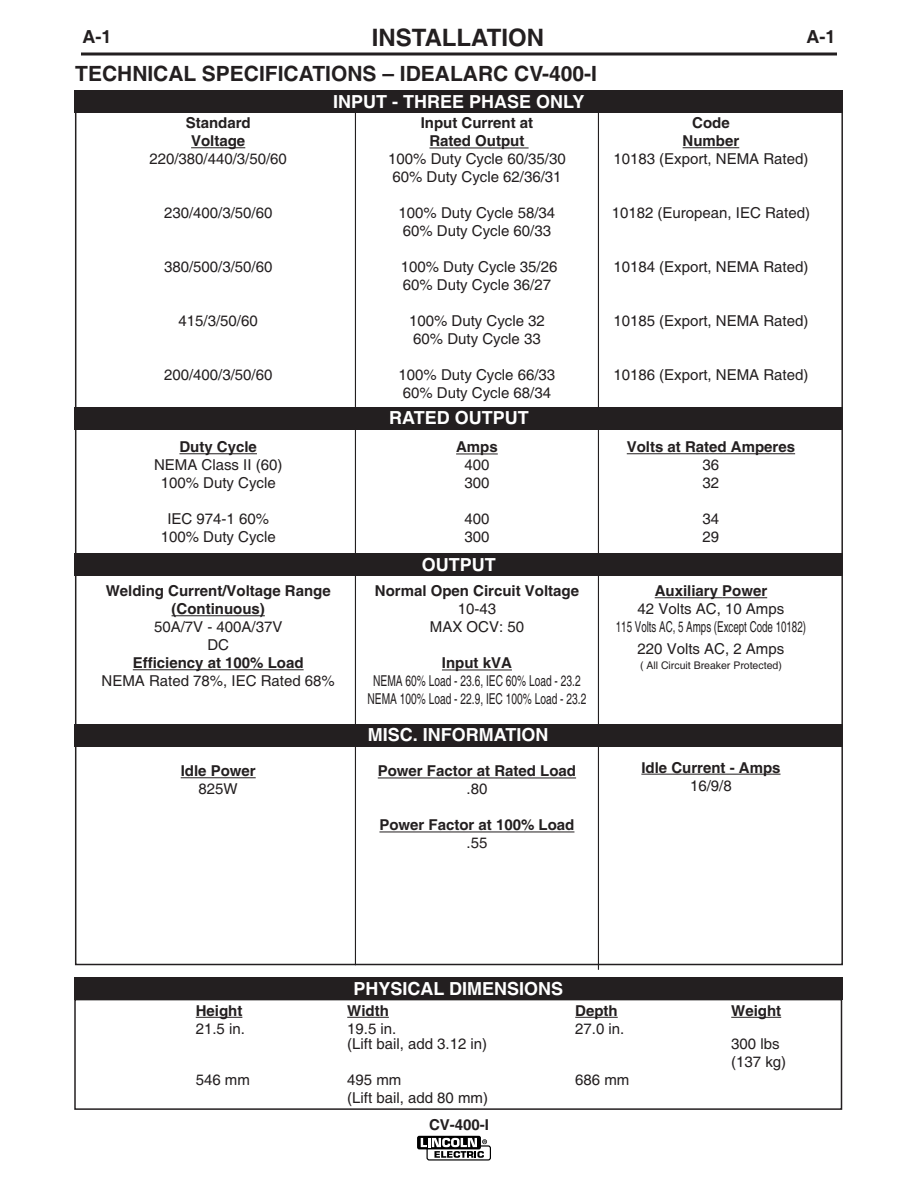
<style>
.page{position:relative;width:918px;height:1188px;background:#fff}
.page>*{position:absolute;margin:0;border:0;box-sizing:border-box;transform-origin:0 0}
.t1{font:700 24px "Helvetica";color:#231f20}
.t2{font:700 21px "Helvetica";color:#231f20}
.t3{font:700 18px "Helvetica";color:#fff}
.t4{font:700 18px "Helvetica";color:#231f20}
.t5{font:15px/18px "Helvetica";color:#231f20}
.t6{font:700 15px/18px "Helvetica";color:#231f20;text-align:center}
.t7{font:15px/18px "Helvetica";color:#231f20;text-align:center;scale:.68 1}
.t8{font:10.5px "Helvetica";color:#231f20}
</style>
<div class="page">
<svg style="left:81px;top:52px;width:756px;height:4px;background:#595657"></svg>
<svg style="left:417px;top:1136px;width:64px;height:13px"></svg>
<svg style="left:421px;top:1138px;width:70px;height:23px"></svg>
<hr style="left:683px;top:147px;width:56px;height:1px;background:#231f20">
<hr style="left:627px;top:453px;width:168px;height:1px;background:#231f20">
<hr style="left:655px;top:597px;width:67px;height:1px;background:#231f20">
<hr style="left:722px;top:597px;width:45px;height:1px;background:#231f20">
<hr style="left:641px;top:774px;width:140px;height:1px;background:#231f20">
<hr style="left:429px;top:148px;width:100px;height:1px;background:#231f20">
<hr style="left:456px;top:454px;width:42px;height:1px;background:#231f20">
<hr style="left:442px;top:670px;width:70px;height:1px;background:#231f20">
<hr style="left:378px;top:778px;width:198px;height:1px;background:#231f20">
<hr style="left:379px;top:832px;width:195px;height:1px;background:#231f20">
<hr style="left:191px;top:147px;width:54px;height:1px;background:#231f20">
<hr style="left:179px;top:453px;width:78px;height:1px;background:#231f20">
<hr style="left:172px;top:615px;width:93px;height:1px;background:#231f20">
<hr style="left:133px;top:669px;width:171px;height:1px;background:#231f20">
<hr style="left:181px;top:777px;width:75px;height:1px;background:#231f20">
<div style="left:75px;top:90px;width:768px;height:22px;background:#231f20"></div>
<div style="left:75px;top:407px;width:768px;height:22px;background:#231f20"></div>
<div style="left:75px;top:554px;width:768px;height:22px;background:#231f20"></div>
<div style="left:74px;top:724px;width:768px;height:22px;background:#231f20"></div>
<hr style="left:355px;top:112px;width:1px;height:853px;background:#231f20">
<hr style="left:598px;top:112px;width:1px;height:858px;background:#231f20">
<hr style="left:196px;top:1017px;width:46px;height:1px;background:#231f20">
<hr style="left:347px;top:1017px;width:42px;height:1px;background:#231f20">
<hr style="left:575px;top:1017px;width:43px;height:1px;background:#231f20">
<hr style="left:731px;top:1017px;width:50px;height:1px;background:#231f20">
<div style="left:74px;top:999px;width:768px;height:111px;border:2px solid #231f20"></div>
<div style="left:74px;top:977px;width:768px;height:23px;background:#231f20"></div>
<p class="t4" style="left:83px;top:30px;width:30px">A-1</p>
<h1 class="t1" style="left:372px;top:28px;width:174px">INSTALLATION</h1>
<h2 class="t2" style="left:75px;top:66px;width:523px">TECHNICAL SPECIFICATIONS – IDEALARC CV-400-I</h2>
<p class="t6" style="left:186px;top:115px;width:66px">Standard<br>Voltage</p>
<p class="t5" style="left:149px;top:151px;width:139px">220/380/440/3/50/60</p>
<p class="t5" style="left:164px;top:205px;width:110px">230/400/3/50/60</p>
<p class="t5" style="left:164px;top:259px;width:110px">380/500/3/50/60</p>
<p class="t5" style="left:179px;top:313px;width:81px">415/3/50/60</p>
<p class="t5" style="left:164px;top:367px;width:110px">200/400/3/50/60</p>
<p class="t3" style="left:333px;top:95px;width:253px">INPUT - THREE PHASE ONLY</p>
<p class="t6" style="left:421px;top:115px;width:114px">Input Current at<br>Rated Output</p>
<p class="t5" style="left:388px;top:152px;width:179px">100% Duty Cycle 60/35/30<br>60% Duty Cycle 62/36/31</p>
<p class="t5" style="left:399px;top:206px;width:158px">100% Duty Cycle 58/34<br>60% Duty Cycle 60/33</p>
<p class="t5" style="left:401px;top:260px;width:158px">100% Duty Cycle 35/26<br>60% Duty Cycle 36/27</p>
<p class="t5" style="left:409px;top:314px;width:137px">100% Duty Cycle 32<br>60% Duty Cycle 33</p>
<p class="t5" style="left:399px;top:368px;width:158px">100% Duty Cycle 66/33<br>60% Duty Cycle 68/34</p>
<p class="t3" style="left:389px;top:412px;width:141px">RATED OUTPUT</p>
<p class="t6" style="left:179px;top:439px;width:79px">Duty Cycle</p>
<p class="t5" style="left:154px;top:457px;width:130px;text-align:center">NEMA Class II (60)<br>100% Duty Cycle</p>
<p class="t5" style="left:161px;top:511px;width:117px;text-align:center">IEC 974-1 60%<br>100% Duty Cycle</p>
<p class="t6" style="left:106px;top:583px;width:226px">Welding Current/Voltage Range (Continuous)</p>
<p class="t5" style="left:154px;top:619px;width:130px;text-align:center">50A/7V - 400A/37V<br>DC</p>
<p class="t6" style="left:133px;top:655px;width:172px">Efficiency at 100% Load</p>
<p class="t5" style="left:102px;top:673px;width:235px">NEMA Rated 78%, IEC Rated 68%</p>
<p class="t6" style="left:181px;top:763px;width:77px">Idle Power</p>
<p class="t5" style="left:199px;top:781px;width:41px">825W</p>
<p class="t6" style="left:456px;top:440px;width:43px">Amps</p>
<p class="t5" style="left:464px;top:458px;width:27px">400<br>300</p>
<p class="t5" style="left:464px;top:512px;width:27px">400<br>300</p>
<p class="t3" style="left:422px;top:558px;width:75px">OUTPUT</p>
<p class="t6" style="left:375px;top:584px;width:206px">Normal Open Circuit Voltage</p>
<p class="t5" style="left:430px;top:602px;width:96px;text-align:center">10-43<br>MAX OCV: 50</p>
<p class="t6" style="left:442px;top:656px;width:71px">Input kVA</p>
<p class="t7" style="left:368px;top:674px;width:323px">NEMA 60% Load - 23.6, IEC 60% Load - 23.2<br>NEMA 100% Load - 22.9, IEC 100% Load - 23.2</p>
<p class="t3" style="left:368px;top:729px;width:182px">MISC. INFORMATION</p>
<p class="t6" style="left:378px;top:764px;width:200px">Power Factor at Rated Load</p>
<p class="t5" style="left:467px;top:782px;width:22px">.80</p>
<p class="t6" style="left:379px;top:818px;width:197px">Power Factor at 100% Load</p>
<p class="t5" style="left:467px;top:836px;width:22px">.55</p>
<p class="t4" style="left:807px;top:30px;width:30px">A-1</p>
<p class="t6" style="left:683px;top:115px;width:58px">Code<br>Number</p>
<p class="t5" style="left:613px;top:151px;width:197px">10183 (Export, NEMA Rated)</p>
<p class="t5" style="left:612px;top:205px;width:200px">10182 (European, IEC Rated)</p>
<p class="t5" style="left:613px;top:259px;width:197px">10184 (Export, NEMA Rated)</p>
<p class="t5" style="left:613px;top:313px;width:197px">10185 (Export, NEMA Rated)</p>
<p class="t5" style="left:613px;top:367px;width:197px">10186 (Export, NEMA Rated)</p>
<p class="t6" style="left:627px;top:439px;width:170px">Volts at Rated Amperes</p>
<p class="t5" style="left:703px;top:457px;width:18px">36<br>32</p>
<p class="t5" style="left:703px;top:511px;width:18px">34<br>29</p>
<p class="t6" style="left:655px;top:583px;width:114px">Auxiliary Power</p>
<p class="t5" style="left:616px;top:601px;width:192px;text-align:center">42 Volts AC, 10 Amps<br>115 Volts AC, 5 Amps (Except Code 10182)</p>
<p class="t5" style="left:638px;top:641px;width:148px">220 Volts AC, 2 Amps</p>
<p class="t8" style="left:640px;top:661px;width:143px">( All Circuit Breaker Protected)</p>
<p class="t6" style="left:641px;top:760px;width:141px">Idle Current - Amps</p>
<p class="t5" style="left:690px;top:778px;width:43px">16/9/8</p>
<p class="t3" style="left:353px;top:982px;width:211px">PHYSICAL DIMENSIONS</p>
<p class="t6" style="left:196px;top:1003px;width:48px">Height</p>
<p class="t6" style="left:347px;top:1003px;width:43px">Width</p>
<p class="t6" style="left:575px;top:1003px;width:44px">Depth</p>
<p class="t6" style="left:731px;top:1003px;width:51px">Weight</p>
<p class="t5" style="left:196px;top:1021px;width:51px">21.5 in.</p>
<p class="t5" style="left:347px;top:1021px;width:51px">19.5 in.</p>
<p class="t5" style="left:575px;top:1021px;width:51px">27.0 in.</p>
<p class="t5" style="left:347px;top:1036px;width:142px">(Lift bail, add 3.12 in)</p>
<p class="t5" style="left:731px;top:1036px;width:57px">300 lbs (137 kg)</p>
<p class="t5" style="left:196px;top:1072px;width:56px">546 mm</p>
<p class="t5" style="left:347px;top:1072px;width:56px">495 mm</p>
<p class="t5" style="left:575px;top:1072px;width:56px">686 mm</p>
<p class="t5" style="left:347px;top:1090px;width:142px">(Lift bail, add 80 mm)</p>
<p class="t6" style="left:429px;top:1117px;width:62px">CV-400-I</p>
</div>
